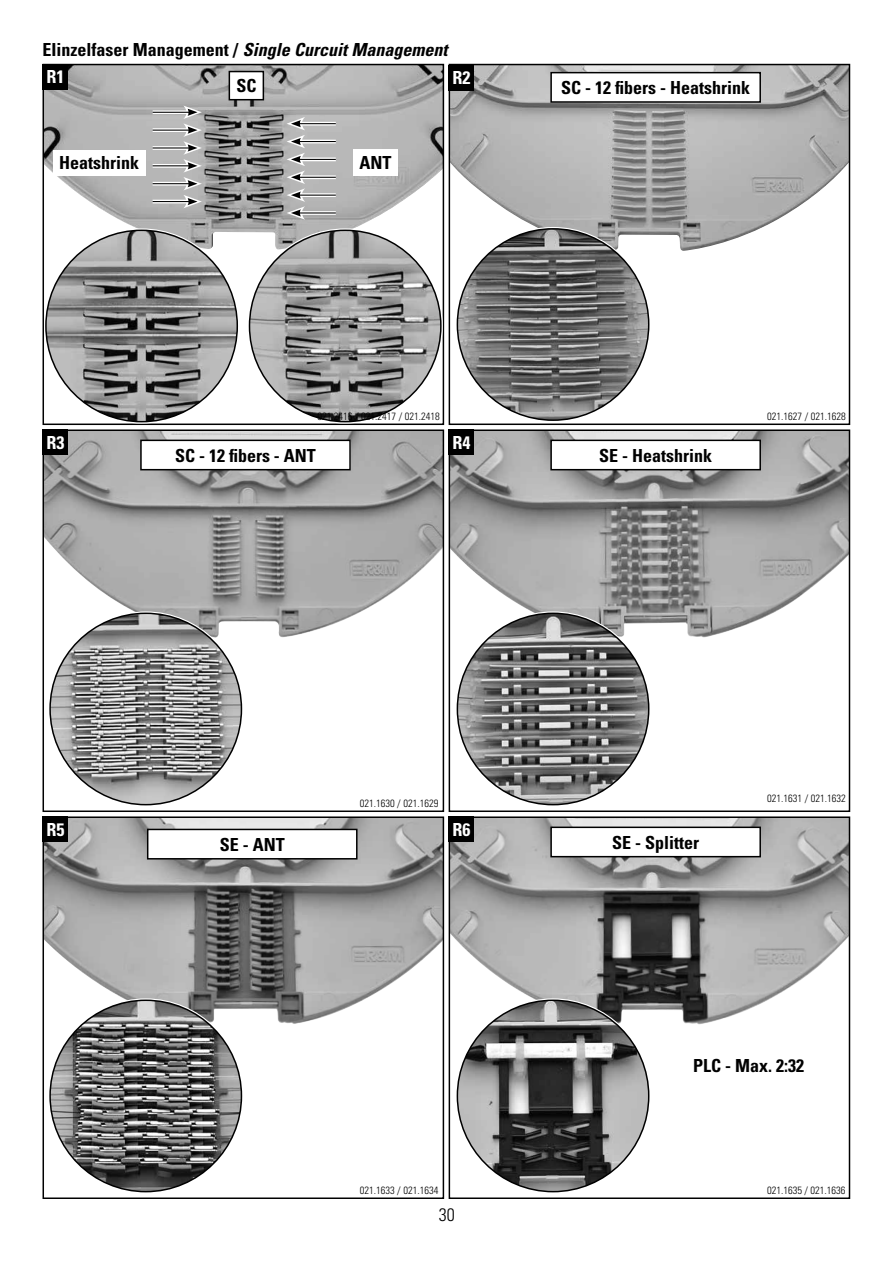
<style>
.page{position:relative;width:893px;height:1263px;background:#fff}
.page>*{position:absolute;margin:0;border:0;box-sizing:border-box;transform-origin:0 0}
.t1{font:700 condensed 18px "Univers LT Std";color:#000}
.t2{font:700 condensed 18px "Univers LT Std";color:#fff}
.t3{font:300 condensed 18px "Univers LT Std";color:#000}
.t4{font:300 condensed 10.5px "Univers LT Std";color:#000}
.s1{font-style:italic}
</style>
<div class="page">
<img style="left:46px;top:67px;width:395px;height:182px">
<div style="left:43px;top:64px;width:401px;height:361px;border:2px solid #000"></div>
<div style="left:43px;top:64px;width:25px;height:25px;background:#000"></div>
<img style="left:46px;top:230px;width:191px;height:191px;border-radius:94px">
<img style="left:249px;top:230px;width:192px;height:192px;border-radius:96px">
<svg style="left:153px;top:110px;width:30px;height:4px"></svg>
<hr style="left:153px;top:112px;width:37px;height:1px;background:#000">
<svg style="left:153px;top:128px;width:30px;height:4px"></svg>
<hr style="left:153px;top:130px;width:37px;height:1px;background:#000">
<hr style="left:153px;top:146px;width:37px;height:4px;background:#f6f6f6">
<hr style="left:153px;top:147px;width:37px;height:2px;background:#000">
<svg style="left:153px;top:164px;width:30px;height:4px"></svg>
<hr style="left:153px;top:165px;width:37px;height:1px;background:#000">
<svg style="left:153px;top:182px;width:30px;height:4px"></svg>
<hr style="left:153px;top:183px;width:37px;height:1px;background:#000">
<hr style="left:153px;top:200px;width:37px;height:3px;background:#fff">
<hr style="left:153px;top:201px;width:37px;height:1px;background:#000">
<svg style="left:183px;top:106px;width:19px;height:102px;background:#b1b1b1"></svg>
<svg style="left:305px;top:211px;width:31px;height:4px"></svg>
<hr style="left:299px;top:212px;width:37px;height:1px;background:#000">
<svg style="left:305px;top:193px;width:31px;height:4px"></svg>
<hr style="left:299px;top:195px;width:37px;height:1px;background:#000">
<svg style="left:305px;top:175px;width:31px;height:4px"></svg>
<hr style="left:299px;top:177px;width:37px;height:1px;background:#000">
<hr style="left:298px;top:158px;width:38px;height:3px;background:#fff">
<hr style="left:299px;top:159px;width:37px;height:1px;background:#000">
<hr style="left:298px;top:140px;width:38px;height:3px;background:#fff">
<hr style="left:299px;top:141px;width:37px;height:1px;background:#000">
<svg style="left:305px;top:122px;width:31px;height:4px"></svg>
<hr style="left:299px;top:123px;width:37px;height:1px;background:#000">
<svg style="left:287px;top:117px;width:18px;height:103px;background:#b0b0b0"></svg>
<div style="left:353px;top:149px;width:45px;height:27px;background:#fff"></div>
<div style="left:53px;top:150px;width:93px;height:26px;background:#fff"></div>
<div style="left:229px;top:72px;width:34px;height:28px;background:#fff"></div>
<div style="left:229px;top:71px;width:35px;height:29px;border:2px solid #000"></div>
<img style="left:452px;top:67px;width:395px;height:184px">
<div style="left:449px;top:64px;width:401px;height:361px;border:2px solid #000"></div>
<div style="left:449px;top:65px;width:25px;height:25px;background:#000"></div>
<div style="left:551px;top:73px;width:209px;height:29px;background:#fff"></div>
<div style="left:550px;top:72px;width:211px;height:31px;border:2px solid #000"></div>
<img style="left:457px;top:229px;width:192px;height:191px;border-radius:96px">
<img style="left:452px;top:819px;width:395px;height:206px">
<div style="left:449px;top:816px;width:401px;height:383px;border:2px solid #000"></div>
<div style="left:449px;top:816px;width:25px;height:26px;background:#000"></div>
<img style="left:457px;top:1000px;width:192px;height:191px">
<img style="left:46px;top:819px;width:395px;height:206px">
<div style="left:43px;top:816px;width:401px;height:383px;border:2px solid #000"></div>
<div style="left:43px;top:816px;width:25px;height:26px;background:#000"></div>
<img style="left:50px;top:1000px;width:191px;height:191px;border-radius:96px">
<div style="left:148px;top:829px;width:209px;height:30px;background:#fff"></div>
<div style="left:147px;top:829px;width:211px;height:30px;border:2px solid #000"></div>
<div style="left:551px;top:827px;width:209px;height:30px;background:#fff"></div>
<div style="left:550px;top:826px;width:211px;height:31px;border:2px solid #000"></div>
<img style="left:452px;top:432px;width:395px;height:207px">
<div style="left:449px;top:429px;width:401px;height:383px;border:2px solid #000"></div>
<div style="left:449px;top:429px;width:25px;height:26px;background:#000"></div>
<img style="left:457px;top:613px;width:192px;height:192px;border-radius:96px">
<img style="left:46px;top:432px;width:395px;height:206px">
<div style="left:43px;top:429px;width:401px;height:383px;border:2px solid #000"></div>
<div style="left:43px;top:429px;width:25px;height:26px;background:#000"></div>
<img style="left:50px;top:613px;width:191px;height:192px;border-radius:96px">
<div style="left:141px;top:440px;width:209px;height:30px;background:#fff"></div>
<div style="left:140px;top:440px;width:211px;height:30px;border:2px solid #000"></div>
<div style="left:551px;top:440px;width:209px;height:30px;background:#fff"></div>
<div style="left:550px;top:440px;width:211px;height:30px;border:2px solid #000"></div>
<p class="t1" style="left:43px;top:38px;width:406px">EIinzelfaser Management / <span class="s1">Single Curcuit Management</span></p>
<p class="t2" style="left:46px;top:66px;width:19px">R1</p>
<p class="t1" style="left:236px;top:75px;width:22px">SC</p>
<p class="t1" style="left:59px;top:152px;width:81px">Heatshrink</p>
<p class="t1" style="left:360px;top:152px;width:34px">ANT</p>
<p class="t2" style="left:452px;top:67px;width:19px">R2</p>
<p class="t1" style="left:561px;top:76px;width:190px">SC - 12 fibers - Heatshrink</p>
<p class="t2" style="left:46px;top:431px;width:19px">R3</p>
<p class="t4" style="left:318px;top:410px;width:124px">021.2416 / 021.2417 / 021.2418</p>
<p class="t2" style="left:452px;top:431px;width:19px">R4</p>
<p class="t1" style="left:175px;top:444px;width:142px">SC - 12 fibers - ANT</p>
<p class="t1" style="left:599px;top:444px;width:114px">SE - Heatshrink</p>
<p class="t4" style="left:767px;top:410px;width:80px">021.1627 / 021.1628</p>
<p class="t2" style="left:46px;top:818px;width:19px">R5</p>
<p class="t4" style="left:360px;top:797px;width:80px">021.1630 / 021.1629</p>
<p class="t2" style="left:452px;top:818px;width:19px">R6</p>
<p class="t1" style="left:220px;top:833px;width:66px">SE - ANT</p>
<p class="t1" style="left:612px;top:831px;width:89px">SE - Splitter</p>
<p class="t4" style="left:767px;top:792px;width:80px">021.1631 / 021.1632</p>
<p class="t4" style="left:360px;top:1184px;width:80px">021.1633 / 021.1634</p>
<p class="t3" style="left:439px;top:1203px;width:17px">30</p>
<p class="t1" style="left:693px;top:1054px;width:112px">PLC - Max. 2:32</p>
<p class="t4" style="left:767px;top:1184px;width:80px">021.1635 / 021.1636</p>
</div>
